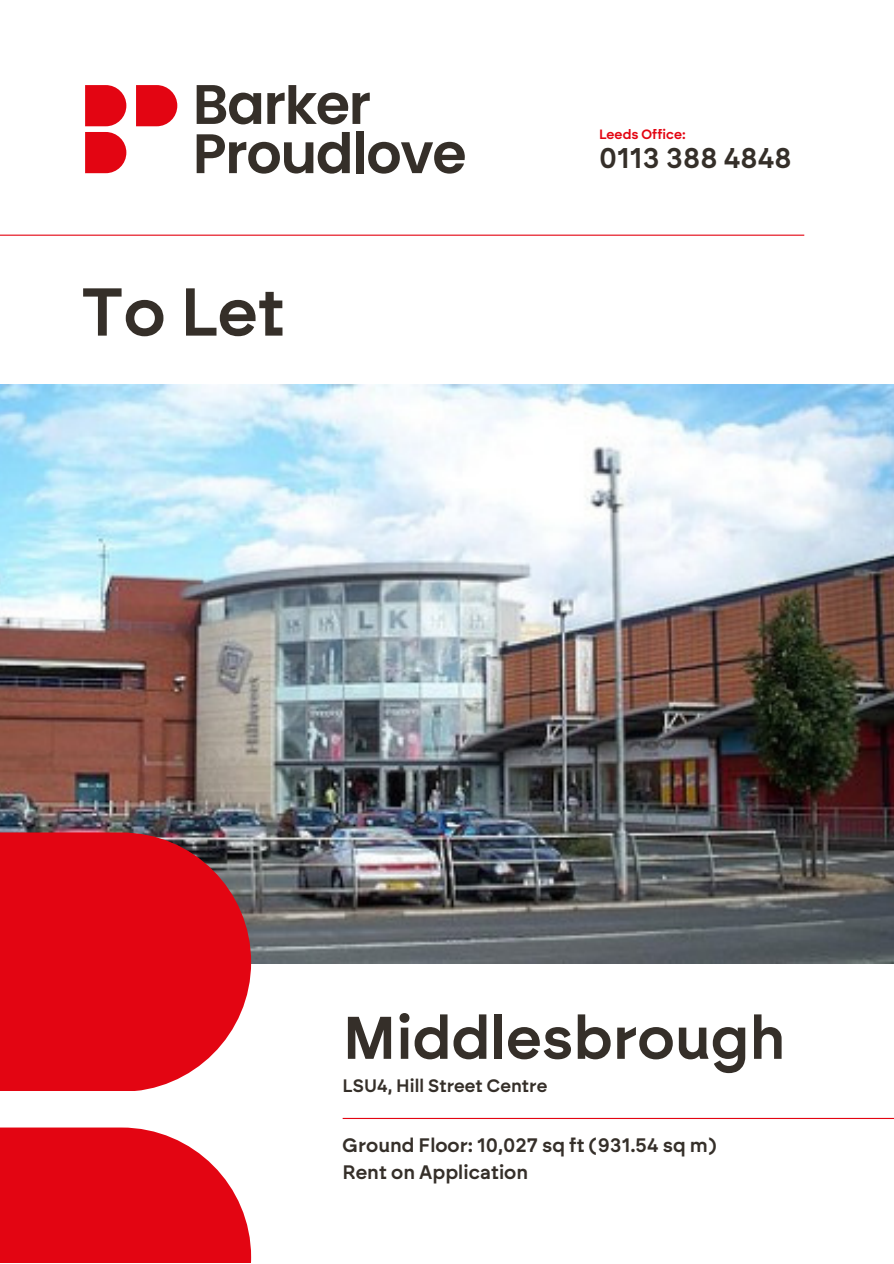
<style>
.page{position:relative;width:894px;height:1264px;background:#fff}
.page>*{position:absolute;margin:0;border:0;box-sizing:border-box;transform-origin:0 0}
.t1{font:600 67.5px "Brockmann";color:#352f29}
.t2{font:600 60px "Brockmann";color:#352f29}
.t3{font:600 28.5px "Brockmann";color:#352f29}
.t4{font:600 19.5px "Brockmann";color:#352f29}
.t5{font:600 18px "Brockmann";color:#352f29}
.t6{font:600 13.5px "Brockmann";color:#e30512}
</style>
<div class="page">
<img style="left:0;top:385px;width:893px;height:578px">
<svg style="left:0;top:832px;width:251px;height:259px;background:#dd1723"></svg>
<svg style="left:0;top:1127px;width:251px;height:136px;background:#e6202b"></svg>
<hr style="left:342px;top:1117px;width:551px;height:1px;background:#e30512">
<svg style="left:85px;top:132px;width:41px;height:41px;background:#e51e2a"></svg>
<svg style="left:85px;top:85px;width:41px;height:41px;background:#e51e2a"></svg>
<svg style="left:136px;top:85px;width:41px;height:41px;background:#e51e2a"></svg>
<svg style="left:196px;top:85px;width:65px;height:39px"></svg>
<svg style="left:267px;top:85px;width:102px;height:39px"></svg>
<svg style="left:196px;top:132px;width:153px;height:42px"></svg>
<div style="left:356px;top:132px;width:7px;height:41px;background:#352f29"></div>
<svg style="left:368px;top:142px;width:96px;height:32px"></svg>
<hr style="left:0;top:235px;width:804px;height:1px;background:#e30512">
<h1 class="t1" style="left:81px;top:271px;width:205px">To Let</h1>
<p class="t6" style="left:599px;top:126px;width:88px">Leeds Office:</p>
<p class="t3" style="left:599px;top:141px;width:194px">0113 388 4848</p>
<p class="t2" style="left:342px;top:1001px;width:444px">Middlesbrough</p>
<p class="t5" style="left:342px;top:1074px;width:206px">LSU4, Hill Street Centre</p>
<h2 class="t4" style="left:342px;top:1133px;width:375px">Ground Floor: 10,027 sq ft (931.54 sq m)</h2>
<p class="t4" style="left:342px;top:1160px;width:187px">Rent on Application</p>
</div>
